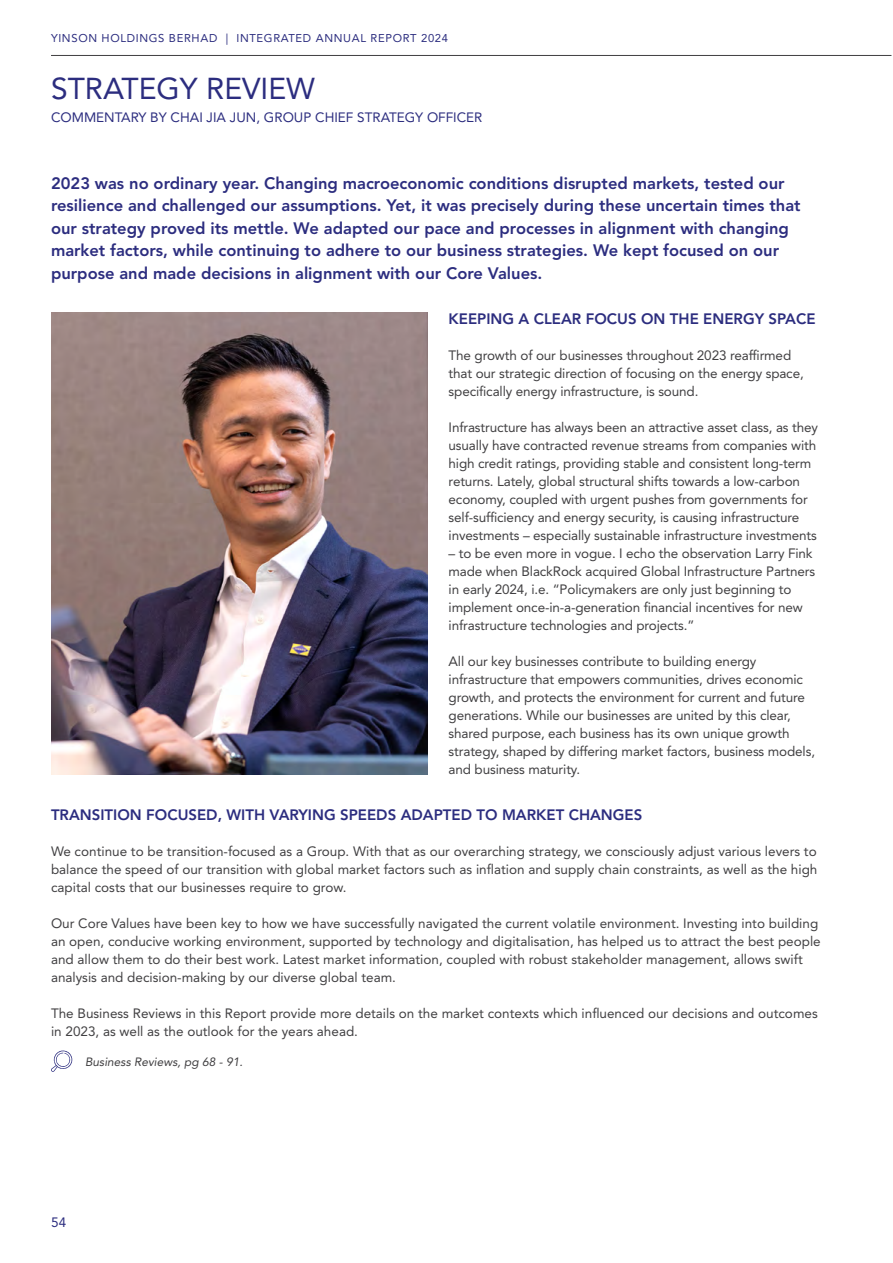
<style>
.page{position:relative;width:893px;height:1263px;background:#fff}
.page>*{position:absolute;margin:0;border:0;box-sizing:border-box;transform-origin:0 0}
.t1{font:30px "Avenir LT Std";color:#2c2d7f}
.t2{font:800 16.5px/22.5px "Avenir LT Std";color:#2c2d7f}
.t3{font:800 15px "Avenir LT Std";color:#2c2d7f}
.t4{font:13.5px/18px "Avenir LT Std";letter-spacing:-.01em;color:#414042}
.t5{font:13.5px "Avenir LT Std";color:#2c2d7f}
.t6{font:italic 12px "Avenir LT Std";color:#414042}
.t7{font:11.25px "Avenir LT Std";letter-spacing:.06em;color:#2c2d7f}
</style>
<div class="page">
<hr style="left:51px;top:55px;width:840px;height:1px;background:#414042">
<img style="left:51px;top:313px;width:376px;height:461px">
<svg style="left:51px;top:1050px;width:21px;height:22px"></svg>
<p class="t7" style="left:51px;top:32px;width:399px">YINSON HOLDINGS BERHAD | INTEGRATED ANNUAL REPORT 2024</p>
<h1 class="t1" style="left:51px;top:71px;width:266px">STRATEGY REVIEW</h1>
<p class="t5" style="left:51px;top:109px;width:433px">COMMENTARY BY CHAI JIA JUN, GROUP CHIEF STRATEGY OFFICER</p>
<p class="t2" style="left:51px;top:172px;width:751px">2023 was no ordinary year. Changing macroeconomic conditions disrupted markets, tested our resilience and challenged our assumptions. Yet, it was precisely during these uncertain times that our strategy proved its mettle. We adapted our pace and processes in alignment with changing market factors, while continuing to adhere to our business strategies. We kept focused on our purpose and made decisions in alignment with our Core Values.</p>
<p class="t3" style="left:449px;top:310px;width:368px">KEEPING A CLEAR FOCUS ON THE ENERGY SPACE</p>
<p class="t4" style="left:449px;top:346px;width:357px">The growth of our businesses throughout 2023 reaffirmed that our strategic direction of focusing on the energy space, specifically energy infrastructure, is sound.</p>
<p class="t4" style="left:449px;top:418px;width:371px">Infrastructure has always been an attractive asset class, as they usually have contracted revenue streams from companies with high credit ratings, providing stable and consistent long-term returns. Lately, global structural shifts towards a low-carbon economy, coupled with urgent pushes from governments for self-sufficiency and energy security, is causing infrastructure investments – especially sustainable infrastructure investments</p>
<p class="t4" style="left:449px;top:544px;width:368px">– to be even more in vogue. I echo the observation Larry Fink made when BlackRock acquired Global Infrastructure Partners in early 2024, i.e. “Policymakers are only just beginning to implement once-in-a-generation financial incentives for new infrastructure technologies and projects.”</p>
<p class="t4" style="left:449px;top:652px;width:368px">All our key businesses contribute to building energy infrastructure that empowers communities, drives economic growth, and protects the environment for current and future generations. While our businesses are united by this clear, shared purpose, each business has its own unique growth strategy, shaped by differing market factors, business models, and business maturity.</p>
<p class="t3" style="left:51px;top:805px;width:593px">TRANSITION FOCUSED, WITH VARYING SPEEDS ADAPTED TO MARKET CHANGES</p>
<p class="t4" style="left:51px;top:842px;width:768px;text-align:justify">We continue to be transition-focused as a Group. With that as our overarching strategy, we consciously adjust various levers to balance the speed of our transition with global market factors such as inflation and supply chain constraints, as well as the high capital costs that our businesses require to grow.</p>
<p class="t4" style="left:51px;top:914px;width:771px">Our Core Values have been key to how we have successfully navigated the current volatile environment. Investing into building an open, conducive working environment, supported by technology and digitalisation, has helped us to attract the best people and allow them to do their best work. Latest market information, coupled with robust stakeholder management, allows swift analysis and decision-making by our diverse global team.</p>
<p class="t4" style="left:51px;top:1004px;width:768px">The Business Reviews in this Report provide more details on the market contexts which influenced our decisions and outcomes in 2023, as well as the outlook for the years ahead.</p>
<p class="t6" style="left:85px;top:1054px;width:159px">Business Reviews, pg 68 - 91.</p>
<p class="t5" style="left:51px;top:1214px;width:17px">54</p>
</div>
